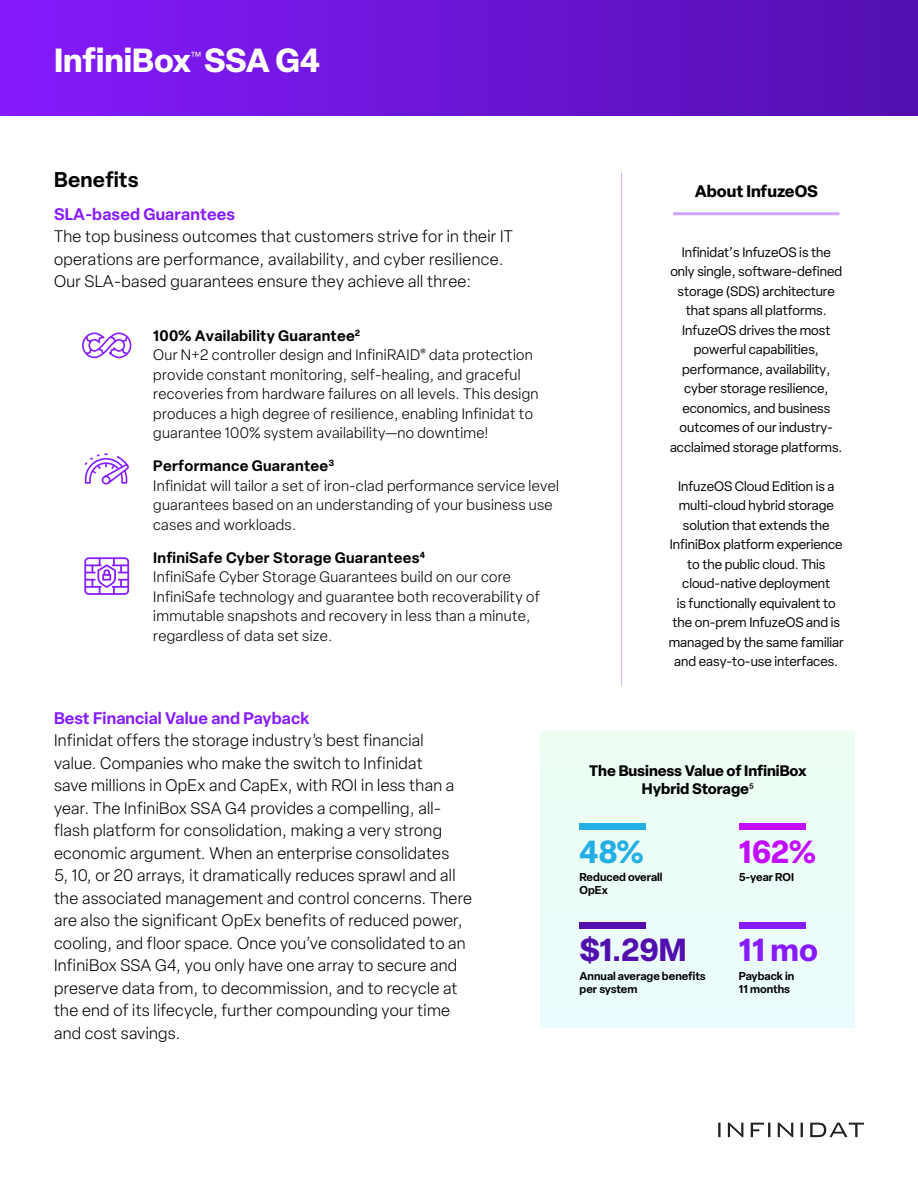
<style>
.page{position:relative;width:918px;height:1188px;background:#fff}
.page>*{position:absolute;margin:0;border:0;box-sizing:border-box;transform-origin:0 0}
.t1{font:700 33px "Elza";letter-spacing:-.005em;color:#fff}
.t2{font:700 31.5px "Elza";color:#520fae}
.t3{font:700 31.5px "Elza";color:#c20dff}
.t4{font:700 31.5px "Elza";color:#871bff}
.t5{font:700 31.5px "Elza";color:#23afe3}
.t6{font:600 21px "Elza";letter-spacing:.01em;color:#000}
.t7{font:300 16.5px/22.5px "Elza";letter-spacing:.02em;color:#000}
.t8{font:600 16.5px "Elza";letter-spacing:.01em;color:#871cff}
.t9{font:700 16.5px "Elza";color:#000}
.t10{font:300 15px/19.5px "Elza";letter-spacing:.02em;color:#000}
.t11{font:700 15px/18px "Elza";color:#000;text-align:center}
.t12{font:13.5px/19.5px "Elza";color:#000;text-align:center}
.t13{font:600 11.25px/13.5px "Elza";color:#000}
.s1{font-weight:600}
.s2{font-weight:400}
</style>
<div class="page">
<div style="left:0;top:0;width:918px;height:116px;background:linear-gradient(to right,#861bfd,#520faf)"></div>
<div style="left:541px;top:731px;width:314px;height:296px;background:#ecfcf8"></div>
<hr style="left:621px;top:173px;width:1px;height:513px;background:#871cff">
<svg style="left:82px;top:332px;width:50px;height:27px"></svg>
<svg style="left:84px;top:453px;width:45px;height:32px"></svg>
<svg style="left:84px;top:557px;width:45px;height:38px"></svg>
<div style="left:580px;top:823px;width:66px;height:7px;background:#23afe3"></div>
<div style="left:739px;top:823px;width:67px;height:7px;background:#c20dff"></div>
<div style="left:580px;top:922px;width:66px;height:6px;background:#520fae"></div>
<div style="left:739px;top:922px;width:67px;height:6px;background:#871cff"></div>
<svg style="left:718px;top:1123px;width:146px;height:14px"></svg>
<hr style="left:673px;top:212px;width:166px;height:3px;background:#871bff">
<h1 class="t1" style="left:54px;top:37px;width:267px">InfiniBox<sup>™</sup> SSA G4</h1>
<p class="t6" style="left:54px;top:164px;width:86px">Benefits</p>
<p class="t8" style="left:54px;top:202px;width:183px">SLA-based Guarantees</p>
<p class="t7" style="left:54px;top:225px;width:460px">The top business outcomes that customers strive for in their IT operations are performance, availability, and cyber resilience.<br>Our SLA-based guarantees ensure they achieve all three:</p>
<p class="t10" style="left:153px;top:325px;width:387px"><span class="s1">100% Availability Guarantee</span><sup>2<br></sup>Our N+2 controller design and InfiniRAID<sup>®</sup> data protection provide constant monitoring, self-healing, and graceful recoveries from hardware failures on all levels. This design produces a high degree of resilience, enabling Infinidat to guarantee 100% system availability—no downtime!</p>
<p class="t10" style="left:153px;top:456px;width:407px"><span class="s1">Performance Guarantee</span><sup>3<br></sup>Infinidat will tailor a set of iron-clad performance service level guarantees based on an understanding of your business use cases and workloads.</p>
<p class="t10" style="left:153px;top:547px;width:388px"><span class="s1">InfiniSafe Cyber Storage Guarantees</span><sup>4<br></sup>InfiniSafe Cyber Storage Guarantees build on our core InfiniSafe technology and guarantee both recoverability of immutable snapshots and recovery in less than a minute, regardless of data set size.</p>
<p class="t8" style="left:54px;top:706px;width:257px">Best Financial Value and Payback</p>
<p class="t7" style="left:54px;top:729px;width:419px">Infinidat offers the storage industry’s best financial<br>value. Companies who make the switch to Infinidat<br>save millions in OpEx and CapEx, with ROI in less than a year. The InfiniBox SSA G4 provides a compelling, all&shy;flash platform for consolidation, making a very strong economic argument. When an enterprise consolidates<br>5, 10, or 20 arrays, it dramatically reduces sprawl and all the associated management and control concerns. There are also the significant OpEx benefits of reduced power, cooling, and floor space. Once you’ve consolidated to an InfiniBox SSA G4, you only have one array to secure and preserve data from, to decommission, and to recycle at the end of its lifecycle, further compounding your time and cost savings.</p>
<p class="t9" style="left:695px;top:179px;width:125px">About InfuzeOS</p>
<p class="t12" style="left:670px;top:242px;width:174px">Infinidat’s InfuzeOS is the only single, software-defined storage (SDS) architecture that spans all platforms.<br>InfuzeOS drives the most powerful capabilities, performance, availability, cyber storage resilience, economics, and business outcomes of our industry&shy;acclaimed storage platforms.</p>
<p class="t12" style="left:669px;top:476px;width:176px">InfuzeOS Cloud Edition is a multi-cloud hybrid storage solution that extends the<br>InfiniBox platform experience to the public cloud. This cloud-native deployment<br>is functionally equivalent to the on-prem InfuzeOS and is managed by the same familiar and easy-to-use interfaces.</p>
<p class="t11" style="left:589px;top:761px;width:219px">The Business Value of InfiniBox<br>Hybrid Storage<span class="s2">5</span></p>
<h2 class="t5" style="left:580px;top:829px;width:65px">48%</h2>
<h2 class="t3" style="left:739px;top:829px;width:78px">162%</h2>
<p class="t13" style="left:580px;top:870px;width:85px">Reduced overall<br>OpEx</p>
<p class="t13" style="left:739px;top:870px;width:57px">5-year ROI</p>
<h2 class="t2" style="left:580px;top:927px;width:108px">$1.29M</h2>
<h2 class="t4" style="left:739px;top:927px;width:81px">11 mo</h2>
<p class="t13" style="left:580px;top:969px;width:128px">Annual average benefits per system</p>
<p class="t13" style="left:739px;top:969px;width:57px">Payback in<br>11 months</p>
</div>
